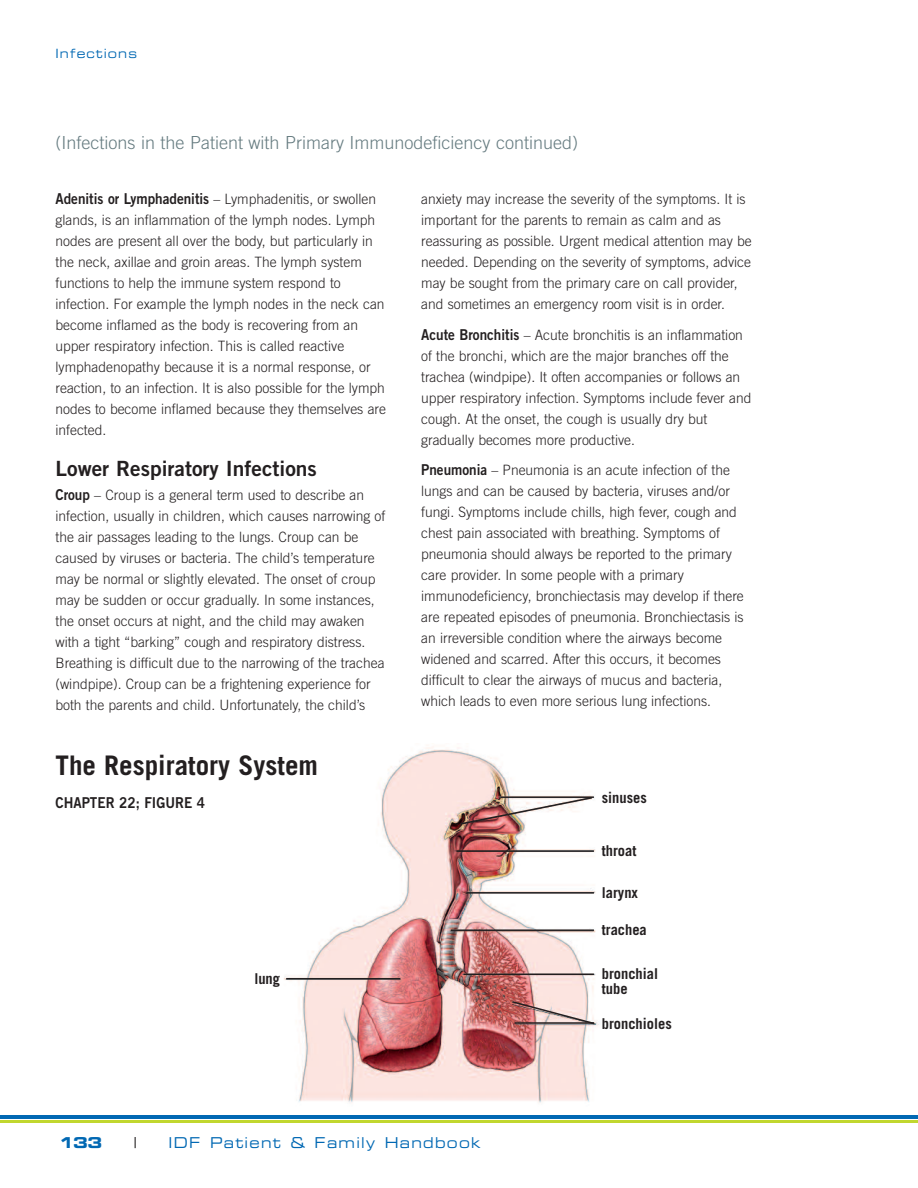
<style>
.page{position:relative;width:918px;height:1188px;background:#fff}
.page>*{position:absolute;margin:0;border:0;box-sizing:border-box;transform-origin:0 0}
.t1{font:700 27px "Trade Gothic LT";color:#231f20}
.t2{font:21px "Trade Gothic Bold Two";color:#231f20}
.t3{font:300 18px "Trade Gothic LT";color:#657b80}
.t4{font:700 15px/15px "Trade Gothic";color:#231f20}
.t5{font:15px "Eurostile Extended Two";letter-spacing:.095em;color:#0168b3;scale:.89 1}
.t6{font:15px "Trade Gothic Bold Two";color:#231f20;scale:.9 1}
.t7{font:15px "Eurostile Bold Extended Two";color:#0168b3}
.t8{font:15px "Eurostile Extended Two";color:#231f20;scale:.89 1}
.t9{font:300 14.25px/21px "Trade Gothic LT";color:#231f20}
.t10{font:12.75px "Eurostile Extended Two";letter-spacing:.095em;color:#0168b3;scale:.89 1}
.s1{font-family:"Trade Gothic Bold Two";font-weight:400;font-size:15px}
</style>
<div class="page">
<hr style="left:0;top:1121px;width:918px;height:2px;background:#c1d72f">
<hr style="left:0;top:1116px;width:918px;height:3px;background:#0168b3">
<img style="left:284px;top:746px;width:315px;height:357px">
<hr style="left:457px;top:850px;width:137px;height:2px;background:#231f20">
<hr style="left:466px;top:892px;width:128px;height:2px;background:#231f20">
<hr style="left:451px;top:929px;width:143px;height:2px;background:#231f20">
<hr style="left:463px;top:974px;width:131px;height:1px;background:#231f20">
<hr style="left:286px;top:978px;width:114px;height:1px;background:#231f20">
<img style="left:459px;top:796px;width:135px;height:30px">
<svg style="left:511px;top:1000px;width:85px;height:25px;background:#ccaaa8"></svg>
<p class="t10" style="left:55px;top:49px;width:93px">Infections</p>
<p class="t3" style="left:56px;top:136px;width:524px">(Infections in the Patient with Primary Immunodeficiency continued)</p>
<p class="t9" style="left:55px;top:190px;width:332px"><span class="s1">Adenitis or Lymphadenitis</span> – Lymphadenitis, or swollen glands, is an inflammation of the lymph nodes. Lymph nodes are present all over the body, but particularly in the neck, axillae and groin areas. The lymph system functions to help the immune system respond to infection. For example the lymph nodes in the neck can become inflamed as the body is recovering from an upper respiratory infection. This is called reactive lymphadenopathy because it is a normal response, or reaction, to an infection. It is also possible for the lymph nodes to become inflamed because they themselves are infected.</p>
<h2 class="t2" style="left:56px;top:461px;width:263px">Lower Respiratory Infections</h2>
<p class="t9" style="left:55px;top:486px;width:331px"><span class="s1">Croup</span> – Croup is a general term used to describe an infection, usually in children, which causes narrowing of the air passages leading to the lungs. Croup can be caused by viruses or bacteria. The child’s temperature may be normal or slightly elevated. The onset of croup may be sudden or occur gradually. In some instances, the onset occurs at night, and the child may awaken with a tight “barking” cough and respiratory distress.<br>Breathing is difficult due to the narrowing of the trachea (windpipe). Croup can be a frightening experience for both the parents and child. Unfortunately, the child’s</p>
<h1 class="t1" style="left:56px;top:756px;width:264px">The Respiratory System</h1>
<p class="t6" style="left:56px;top:797px;width:168px">CHAPTER 22; FIGURE 4</p>
<p class="t4" style="left:254px;top:972px;width:27px">lung</p>
<p class="t9" style="left:421px;top:189px;width:332px">anxiety may increase the severity of the symptoms. It is important for the parents to remain as calm and as reassuring as possible. Urgent medical attention may be needed. Depending on the severity of symptoms, advice may be sought from the primary care on call provider, and sometimes an emergency room visit is in order.</p>
<p class="t9" style="left:421px;top:325px;width:332px"><span class="s1">Acute Bronchitis</span> – Acute bronchitis is an inflammation of the bronchi, which are the major branches off the trachea (windpipe). It often accompanies or follows an upper respiratory infection. Symptoms include fever and cough. At the onset, the cough is usually dry but gradually becomes more productive.</p>
<p class="t9" style="left:421px;top:461px;width:324px"><span class="s1">Pneumonia</span> – Pneumonia is an acute infection of the lungs and can be caused by bacteria, viruses and/or fungi. Symptoms include chills, high fever, cough and chest pain associated with breathing. Symptoms of pneumonia should always be reported to the primary care provider. In some people with a primary immunodeficiency, bronchiectasis may develop if there are repeated episodes of pneumonia. Bronchiectasis is an irreversible condition where the airways become widened and scarred. After this occurs, it becomes difficult to clear the airways of mucus and bacteria, which leads to even more serious lung infections.</p>
<p class="t4" style="left:602px;top:791px;width:47px">sinuses</p>
<p class="t4" style="left:602px;top:844px;width:36px">throat</p>
<p class="t4" style="left:602px;top:886px;width:38px">larynx</p>
<p class="t4" style="left:602px;top:923px;width:47px">trachea</p>
<p class="t4" style="left:602px;top:967px;width:58px">bronchial tube</p>
<p class="t4" style="left:602px;top:1017px;width:71px">bronchioles</p>
<p class="t7" style="left:59px;top:1137px;width:45px">133</p>
<p class="t8" style="left:134px;top:1137px;width:5px">|</p>
<p class="t5" style="left:169px;top:1137px;width:352px">IDF Patient &amp; Family Handbook</p>
</div>
